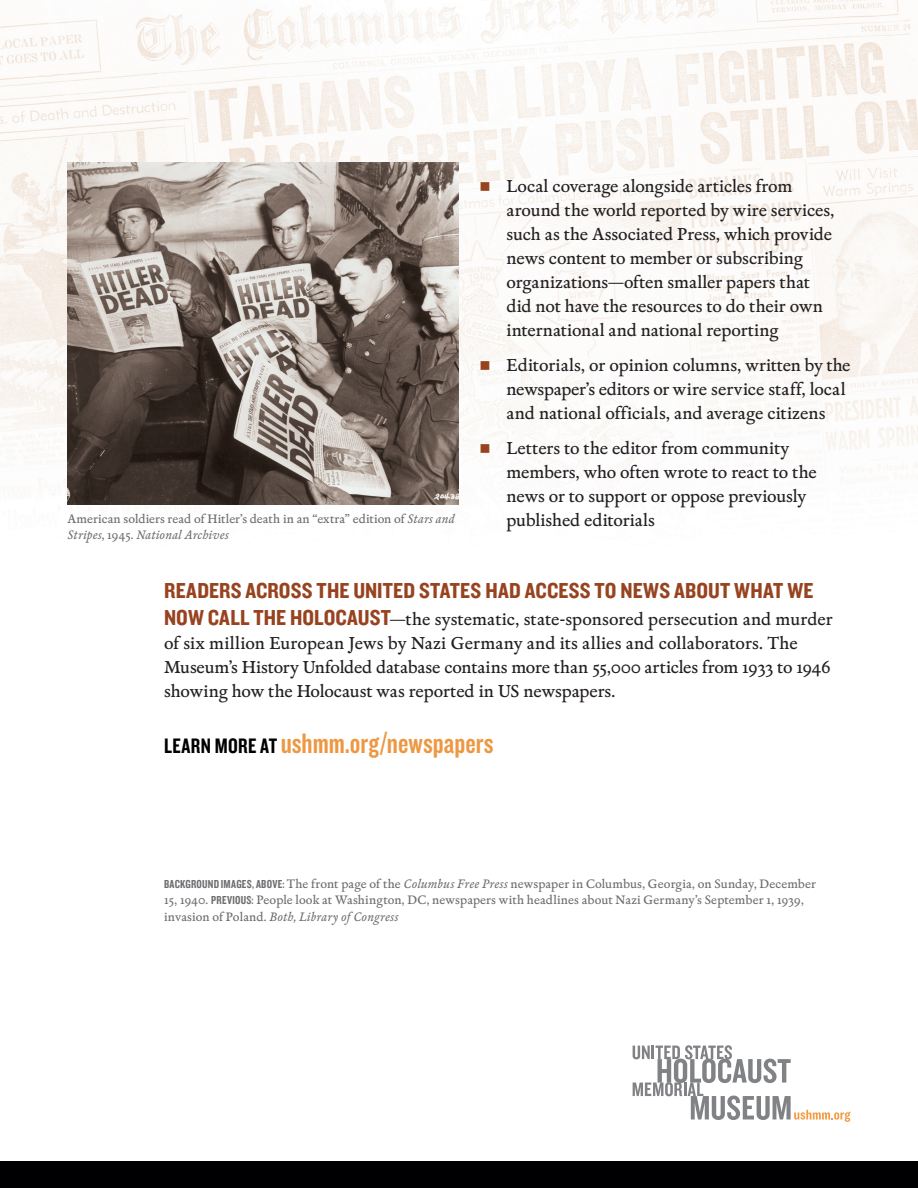
<style>
.page{position:relative;width:918px;height:1188px;background:#fff}
.page>*{position:absolute;margin:0;border:0;box-sizing:border-box;transform-origin:0 0}
.body_copy{font:29.25px "Knockout 49 Liteweight";color:#ec9843}
.bold_call_out{font:22.5px "Knockout 50 Welterweight";letter-spacing:.01em;color:#974320}
.indent{font:18px/24px "Merlo Tx";letter-spacing:-.005em;color:#231f20}
.bold_call_out-2{font:18px/24px "Merlo Tx";color:#231f20}
.t1{font:12.75px/16.5px "Merlo Tx";letter-spacing:.01em;color:#6c6d70}
.s1{font-style:italic}
.s2{color:#974320}
.s3{font-family:"Knockout 50 Welterweight";font-size:22.5px;color:#974320}
.s4{font-size:21.75px;color:#000002}
.s5{font-family:"Knockout 49 Liteweight";font-size:12px}
</style>
<div class="page">
<img style="left:0;top:0;width:918px;height:1121px">
<img style="left:68px;top:162px;width:391px;height:342px">
<div style="left:0;top:1161px;width:918px;height:27px;background:#000002"></div>
<svg style="left:633px;top:1045px;width:217px;height:77px"></svg>
<p class="t1" style="left:68px;top:510px;width:389px">American soldiers read of Hitler’s death in an “extra” edition of <span class="s1">Stars and<br>Stripes</span>, 1945. <span class="s1">National Archives</span></p>
<p class="indent" style="left:507px;top:173px;width:329px;text-indent:-27px"><span class="s2">■</span> Local coverage alongside articles from around the world reported by wire services, such as the Associated Press, which provide news content to member or subscribing organizations—often smaller papers that did not have the resources to do their own international and national reporting</p>
<p class="indent" style="left:507px;top:352px;width:345px;text-indent:-27px"><span class="s2">■</span> Editorials, or opinion columns, written by the newspaper’s editors or wire service staff, local and national officials, and average citizens</p>
<p class="indent" style="left:507px;top:435px;width:312px;text-indent:-27px"><span class="s2">■</span> Letters to the editor from community members, who often wrote to react to the news or to support or oppose previously published editorials</p>
<p class="bold_call_out" style="left:164px;top:575px;width:651px">READERS ACROSS THE UNITED STATES HAD ACCESS TO NEWS ABOUT WHAT WE</p>
<p class="bold_call_out-2" style="left:164px;top:606px;width:670px"><span class="s3">NOW CALL THE HOLOCAUST</span>—the systematic, state-sponsored persecution and murder of six million European Jews by Nazi Germany and its allies and collaborators. The Museum’s History Unfolded database contains more than 55,000 articles from 1933 to 1946 showing how the Holocaust was reported in US newspapers.</p>
<p class="body_copy" style="left:164px;top:725px;width:331px"><span class="s4">LEARN MORE AT</span>ushmm.org/newspapers</p>
<p class="t1" style="left:164px;top:875px;width:653px"><span class="s5">BACKGROUND IMAGES, ABOVE:</span>The front page of the <span class="s1">Columbus Free Press</span> newspaper in Columbus, Georgia, on Sunday, December<br>15, 1940. <span class="s5">PREVIOUS:</span> People look at Washington, DC, newspapers with headlines about Nazi Germany’s September 1, 1939, invasion of Poland. <span class="s1">Both, Library of Congress</span></p>
</div>
